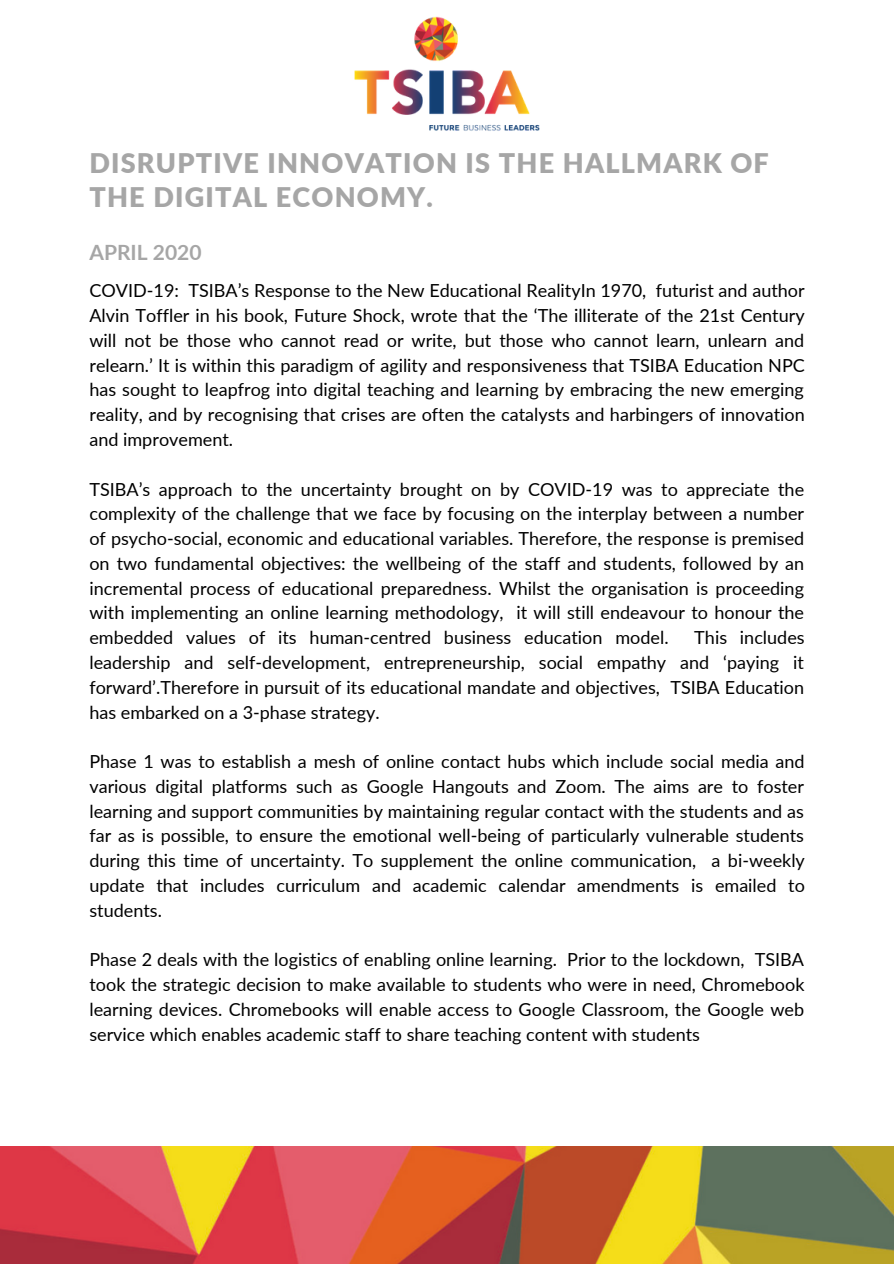
<style>
.page{position:relative;width:894px;height:1264px;background:#fff}
.page>*{position:absolute;margin:0;border:0;box-sizing:border-box;transform-origin:0 0}
.t1{font:900 27px/33.8px "Lato";letter-spacing:.045em;color:#a6a6a6}
.t2{font:700 21px "Lato";color:#a6a6a6}
.t3{font:18px/24.8px "Lato";color:#000;text-align:justify}
</style>
<div class="page">
<img style="left:0;top:1146px;width:893px;height:117px">
<img style="left:354px;top:16px;width:185px;height:115px">
<h1 class="t1" style="left:89px;top:146px;width:680px">DISRUPTIVE INNOVATION IS THE HALLMARK OF<br>THE DIGITAL ECONOMY.</h1>
<p class="t2" style="left:89px;top:240px;width:114px">APRIL 2020</p>
<p class="t3" style="left:89px;top:278px;width:716px">COVID-19: TSIBA’s Response to the New Educational RealityIn 1970, futurist and author Alvin Toffler in his book, Future Shock, wrote that the ‘The illiterate of the 21st Century will not be those who cannot read or write, but those who cannot learn, unlearn and relearn.’ It is within this paradigm of agility and responsiveness that TSIBA Education NPC has sought to leapfrog into digital teaching and learning by embracing the new emerging reality, and by recognising that crises are often the catalysts and harbingers of innovation and improvement.</p>
<p class="t3" style="left:89px;top:476px;width:716px">TSIBA’s approach to the uncertainty brought on by COVID-19 was to appreciate the complexity of the challenge that we face by focusing on the interplay between a number of psycho-social, economic and educational variables. Therefore, the response is premised on two fundamental objectives: the wellbeing of the staff and students, followed by an incremental process of educational preparedness. Whilst the organisation is proceeding with implementing an online learning methodology, it will still endeavour to honour the embedded values of its human-centred business education model.</p>
<p class="t3" style="left:89px;top:625px;width:716px;text-indent:604px">This includes leadership and self-development, entrepreneurship, social empathy and ‘paying it forward’.Therefore in pursuit of its educational mandate and objectives, TSIBA Education has embarked on a 3-phase strategy.</p>
<p class="t3" style="left:89px;top:748px;width:716px">Phase 1 was to establish a mesh of online contact hubs which include social media and various digital platforms such as Google Hangouts and Zoom. The aims are to foster learning and support communities by maintaining regular contact with the students and as far as is possible, to ensure the emotional well-being of particularly vulnerable students during this time of uncertainty. To supplement the online communication, a bi-weekly update that includes curriculum and academic calendar amendments is emailed to students.</p>
<p class="t3" style="left:89px;top:947px;width:716px">Phase 2 deals with the logistics of enabling online learning. Prior to the lockdown, TSIBA took the strategic decision to make available to students who were in need, Chromebook learning devices. Chromebooks will enable access to Google Classroom, the Google web service which enables academic staff to share teaching content with students</p>
</div>
